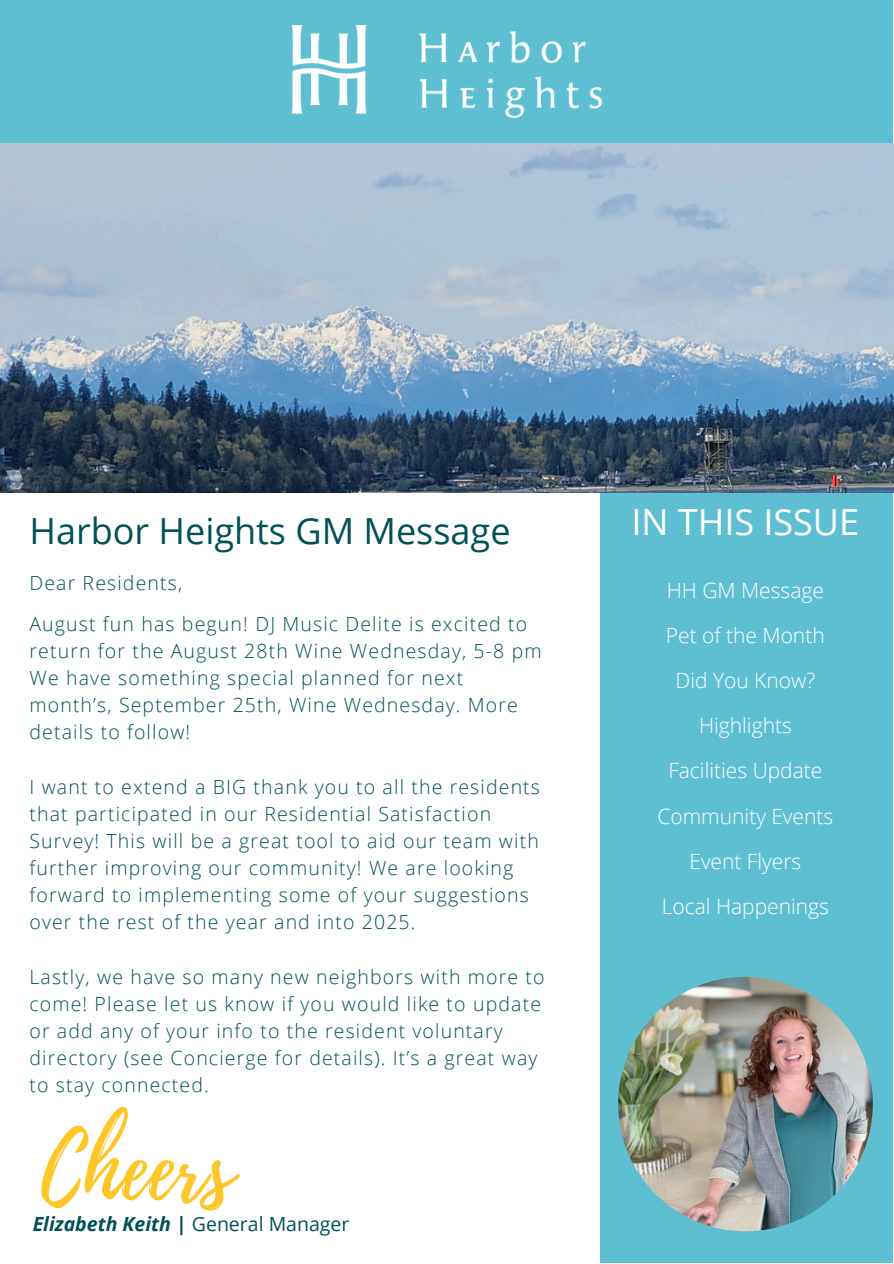
<style>
.page{position:relative;width:894px;height:1264px;background:#fff}
.page>*{position:absolute;margin:0;border:0;box-sizing:border-box;transform-origin:0 0}
.t1{font:86.7px "Playlist Script";color:#ffc629}
.t2{font:36px "Open Sans";color:#025157}
.t3{font:36px "Open Sans";color:#fff}
.t4{font:300 21px "Open Sans";color:#fff}
.t5{font:300 19.5px/27.2px "Open Sans";letter-spacing:.06em;color:#025157}
.t6{font:italic 700 19.5px "Open Sans";color:#025157}
.s1{font-weight:400;font-style:normal}
</style>
<div class="page">
<div style="left:0;top:0;width:892px;height:143px;background:#5ebfd3"></div>
<div style="left:600px;top:476px;width:292px;height:786px;background:#5ebfd3"></div>
<img style="left:0;top:143px;width:893px;height:349px">
<img style="left:618px;top:976px;width:254px;height:255px;border-radius:50%">
<img style="left:293px;top:26px;width:308px;height:91px">
<p class="t2" style="left:29px;top:505px;width:482px">Harbor Heights GM Message</p>
<p class="t3" style="left:631px;top:496px;width:229px">IN THIS ISSUE</p>
<p class="t4" style="left:666px;top:576px;width:159px">HH GM Message</p>
<h3 class="t4" style="left:665px;top:621px;width:160px">Pet of the Month</h3>
<p class="t4" style="left:675px;top:666px;width:141px">Did You Know?</p>
<p class="t4" style="left:698px;top:711px;width:94px">Highlights</p>
<p class="t4" style="left:668px;top:756px;width:155px">Facilities Update</p>
<p class="t4" style="left:657px;top:801px;width:177px">Community Events</p>
<p class="t4" style="left:689px;top:846px;width:113px">Event Flyers</p>
<p class="t4" style="left:661px;top:891px;width:169px">Local Happenings</p>
<p class="t5" style="left:29px;top:568px;width:154px">Dear Residents,</p>
<p class="t5" style="left:29px;top:609px;width:513px">August fun has begun! DJ Music Delite is excited to return for the August 28th Wine Wednesday, 5-8 pm</p>
<p class="t5" style="left:29px;top:664px;width:489px">We have something special planned for next month’s, September 25th, Wine Wednesday. More details to follow!</p>
<p class="t5" style="left:29px;top:772px;width:512px">I want to extend a BIG thank you to all the residents that participated in our Residential Satisfaction Survey! This will be a great tool to aid our team with further improving our community! We are looking forward to implementing some of your suggestions over the rest of the year and into 2025.</p>
<p class="t5" style="left:29px;top:962px;width:516px">Lastly, we have so many new neighbors with more to come! Please let us know if you would like to update or add any of your info to the resident voluntary directory (see Concierge for details). It’s a great way to stay connected.</p>
<h1 class="t1" style="left:41px;top:1106px;width:193px">Cheers</h1>
<p class="t6" style="left:33px;top:1209px;width:318px">Elizabeth Keith | <span class="s1">General Manager</span></p>
</div>
